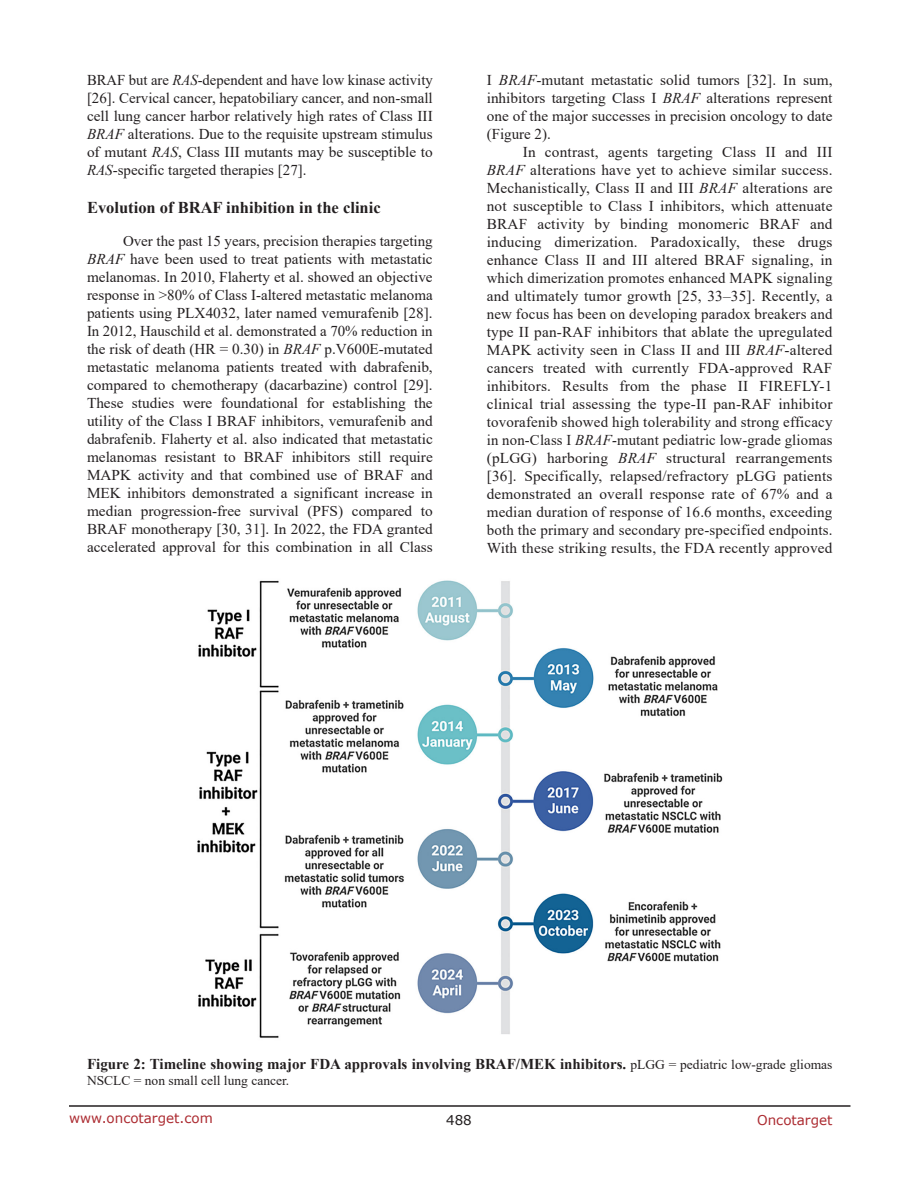
<style>
.page{position:relative;width:918px;height:1188px;background:#fff}
.page>*{position:absolute;margin:0;border:0;box-sizing:border-box;transform-origin:0 0}
.SubHeading_middle{font:700 16.5px "Times New Roman";color:#231f20}
.BodyText{font:15px/18px "Times New Roman";color:#231f20;text-align:justify}
.FigureText{font:700 15px "Times New Roman";color:#231f20}
.FigureText-2{font:13.5px "Times New Roman";color:#231f20}
.t1{font:13.5px "Verdana";color:#ac2b31}
.t2{font:13.5px "Verdana";color:#231f20}
.s1{font-style:italic}
.s2{font-weight:400;font-size:13.5px}
</style>
<div class="page">
<hr style="left:69px;top:1105px;width:781px;height:2px;background:#231f20">
<img style="left:197px;top:580px;width:526px;height:458px">
<p class="BodyText" style="left:87px;top:71px;width:347px">BRAF but are <span class="s1">RAS</span>-dependent and have low kinase activity [26]. Cervical cancer, hepatobiliary cancer, and non-small cell lung cancer harbor relatively high rates of Class III <span class="s1">BRAF</span> alterations. Due to the requisite upstream stimulus of mutant <span class="s1">RAS</span>, Class III mutants may be susceptible to <span class="s1">RAS</span>-specific targeted therapies [27].</p>
<p class="SubHeading_middle" style="left:87px;top:196px;width:295px">Evolution of BRAF inhibition in the clinic</p>
<p class="BodyText" style="left:87px;top:232px;width:347px;text-indent:36px">Over the past 15 years, precision therapies targeting <span class="s1">BRAF</span> have been used to treat patients with metastatic melanomas. In 2010, Flaherty et al. showed an objective response in &gt;80% of Class I-altered metastatic melanoma patients using PLX4032, later named vemurafenib [28].<br>In 2012, Hauschild et al. demonstrated a 70% reduction in the risk of death (HR = 0.30) in <span class="s1">BRAF</span> p.V600E-mutated metastatic melanoma patients treated with dabrafenib, compared to chemotherapy (dacarbazine) control [29].<br>These studies were foundational for establishing the utility of the Class I BRAF inhibitors, vemurafenib and dabrafenib. Flaherty et al. also indicated that metastatic melanomas resistant to BRAF inhibitors still require MAPK activity and that combined use of BRAF and MEK inhibitors demonstrated a significant increase in median progression-free survival (PFS) compared to BRAF monotherapy [30, 31]. In 2022, the FDA granted accelerated approval for this combination in all Class</p>
<p class="BodyText" style="left:487px;top:71px;width:347px">I <span class="s1">BRAF</span>-mutant metastatic solid tumors [32]. In sum, inhibitors targeting Class I <span class="s1">BRAF</span> alterations represent one of the major successes in precision oncology to date (Figure 2).</p>
<p class="BodyText" style="left:487px;top:143px;width:347px;text-indent:36px">In contrast, agents targeting Class II and III <span class="s1">BRAF</span> alterations have yet to achieve similar success.<br>Mechanistically, Class II and III <span class="s1">BRAF</span> alterations are not susceptible to Class I inhibitors, which attenuate BRAF activity by binding monomeric BRAF and inducing dimerization. Paradoxically, these drugs enhance Class II and III altered BRAF signaling, in which dimerization promotes enhanced MAPK signaling and ultimately tumor growth [25, 33–35]. Recently, a new focus has been on developing paradox breakers and type II pan-RAF inhibitors that ablate the upregulated MAPK activity seen in Class II and III <span class="s1">BRAF</span>-altered cancers treated with currently FDA-approved RAF inhibitors. Results from the phase II FIREFLY-1 clinical trial assessing the type-II pan-RAF inhibitor tovorafenib showed high tolerability and strong efficacy in non-Class I <span class="s1">BRAF-</span>mutant pediatric low-grade gliomas (pLGG) harboring <span class="s1">BRAF</span> structural rearrangements [36]. Specifically, relapsed/refractory pLGG patients demonstrated an overall response rate of 67% and a median duration of response of 16.6 months, exceeding both the primary and secondary pre-specified endpoints.<br>With these striking results, the FDA recently approved</p>
<p class="FigureText" style="left:87px;top:1053px;width:747px">Figure 2: Timeline showing major FDA approvals involving BRAF/MEK inhibitors. <span class="s2">pLGG = pediatric low-grade gliomas</span></p>
<p class="FigureText-2" style="left:87px;top:1071px;width:204px">NSCLC = non small cell lung cancer.</p>
<p class="t1" style="left:69px;top:1109px;width:145px">www.oncotarget.com</p>
<p class="t2" style="left:446px;top:1111px;width:27px">488</p>
<p class="t1" style="left:757px;top:1111px;width:77px">Oncotarget</p>
</div>
